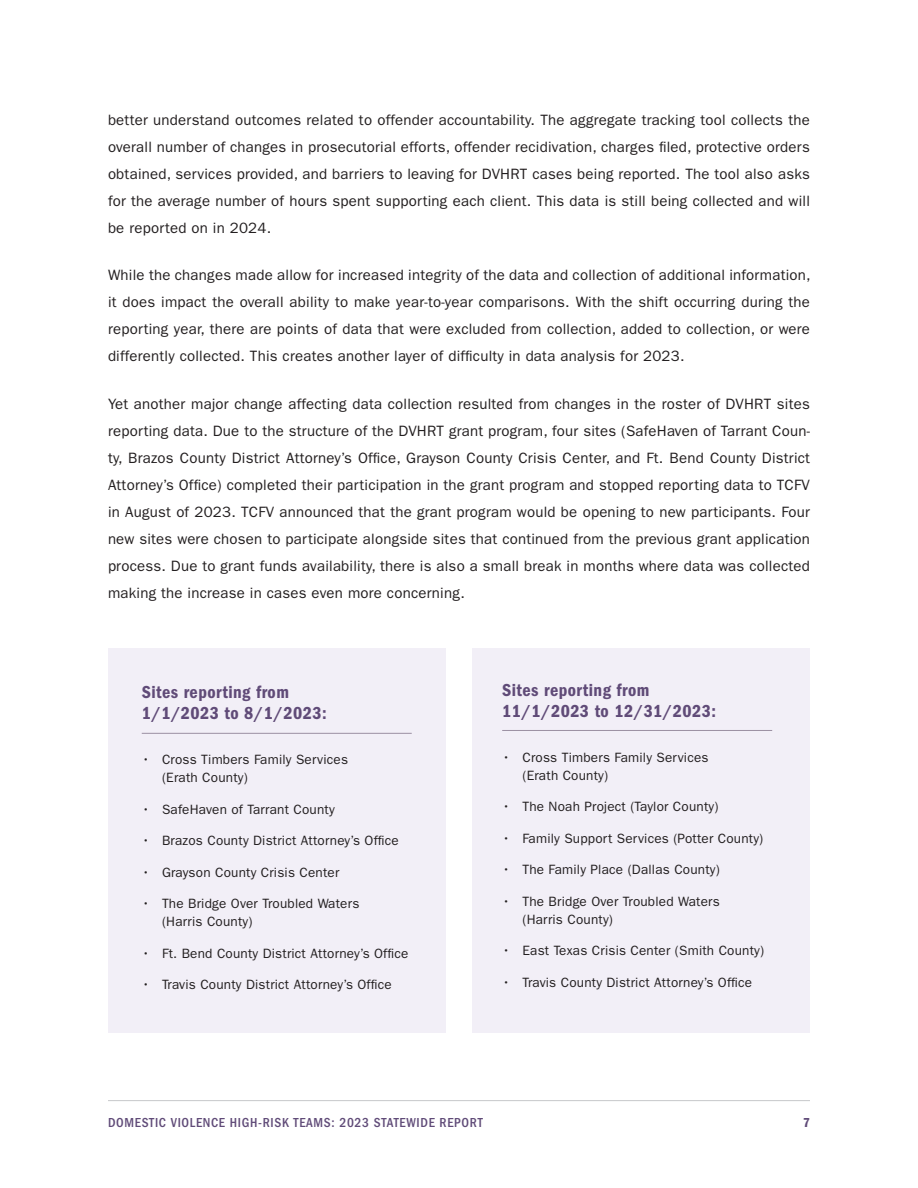
<style>
.page{position:relative;width:918px;height:1188px;background:#fff}
.page>*{position:absolute;margin:0;border:0;box-sizing:border-box;transform-origin:0 0}
.t1{font:18px/21px "ITC Franklin Gothic Std Dm Cd";letter-spacing:.025em;color:#604b78}
.body_text{font:15px/27px "ITC Franklin Gothic Std";letter-spacing:.015em;color:#231f20;text-align:justify}
.t2{font:13.5px/18px "ITC Franklin Gothic Std";letter-spacing:.015em;color:#231f20}
.t3{font:500 condensed 13.5px "ITC Franklin Gothic Std";letter-spacing:.05em;color:#604b78}
.t4{font:13.5px "ITC Franklin Gothic Std Dm Cd";color:#604b78}
</style>
<div class="page">
<hr style="left:108px;top:1100px;width:702px;height:1px;background:#c7c8ca">
<div style="left:108px;top:648px;width:338px;height:385px;background:#f2eff7"></div>
<div style="left:472px;top:648px;width:338px;height:385px;background:#f2eff7"></div>
<hr style="left:142px;top:733px;width:270px;height:1px;background:#9b90a3">
<hr style="left:502px;top:730px;width:270px;height:1px;background:#9b90a3">
<p class="body_text" style="left:108px;top:107px;width:704px">better understand outcomes related to offender accountability. The aggregate tracking tool collects the overall number of changes in prosecutorial efforts, offender recidivation, charges filed, protective orders obtained, services provided, and barriers to leaving for DVHRT cases being reported. The tool also asks for the average number of hours spent supporting each client. This data is still being collected and will be reported on in 2024.</p>
<p class="body_text" style="left:108px;top:262px;width:704px">While the changes made allow for increased integrity of the data and collection of additional information, it does impact the overall ability to make year-to-year comparisons. With the shift occurring during the reporting year, there are points of data that were excluded from collection, added to collection, or were differently collected. This creates another layer of difficulty in data analysis for 2023.</p>
<p class="body_text" style="left:108px;top:390px;width:704px">Yet another major change affecting data collection resulted from changes in the roster of DVHRT sites reporting data. Due to the structure of the DVHRT grant program, four sites (SafeHaven of Tarrant Coun&shy;ty, Brazos County District Attorney’s Office, Grayson County Crisis Center, and Ft. Bend County District Attorney’s Office) completed their participation in the grant program and stopped reporting data to TCFV in August of 2023. TCFV announced that the grant program would be opening to new participants. Four new sites were chosen to participate alongside sites that continued from the previous grant application process. Due to grant funds availability, there is also a small break in months where data was collected making the increase in cases even more concerning.</p>
<h2 class="t1" style="left:142px;top:682px;width:186px">Sites reporting from<br>1/1/2023 to 8/1/2023:</h2>
<p class="t2" style="left:162px;top:751px;width:188px;text-indent:-20px">• Cross Timbers Family Services (Erath County)</p>
<p class="t2" style="left:142px;top:800px;width:195px">• SafeHaven of Tarrant County</p>
<p class="t2" style="left:142px;top:832px;width:259px">• Brazos County District Attorney’s Office</p>
<p class="t2" style="left:142px;top:863px;width:199px">• Grayson County Crisis Center</p>
<p class="t2" style="left:162px;top:895px;width:199px;text-indent:-20px">• The Bridge Over Troubled Waters (Harris County)</p>
<p class="t2" style="left:142px;top:944px;width:268px">• Ft. Bend County District Attorney’s Office</p>
<p class="t2" style="left:142px;top:976px;width:252px">• Travis County District Attorney’s Office</p>
<h2 class="t1" style="left:502px;top:679px;width:215px">Sites reporting from<br>11/1/2023 to 12/31/2023:</h2>
<p class="t2" style="left:522px;top:748px;width:188px;text-indent:-20px">• Cross Timbers Family Services (Erath County)</p>
<p class="t2" style="left:502px;top:798px;width:218px">• The Noah Project (Taylor County)</p>
<p class="t2" style="left:502px;top:829px;width:263px">• Family Support Services (Potter County)</p>
<p class="t2" style="left:502px;top:861px;width:219px">• The Family Place (Dallas County)</p>
<p class="t2" style="left:522px;top:892px;width:199px;text-indent:-20px">• The Bridge Over Troubled Waters (Harris County)</p>
<p class="t2" style="left:502px;top:942px;width:264px">• East Texas Crisis Center (Smith County)</p>
<p class="t2" style="left:502px;top:973px;width:252px">• Travis County District Attorney’s Office</p>
<p class="t3" style="left:108px;top:1115px;width:376px">DOMESTIC VIOLENCE HIGH-RISK TEAMS: 2023 STATEWIDE REPORT</p>
<p class="t4" style="left:803px;top:1115px;width:8px">7</p>
</div>
